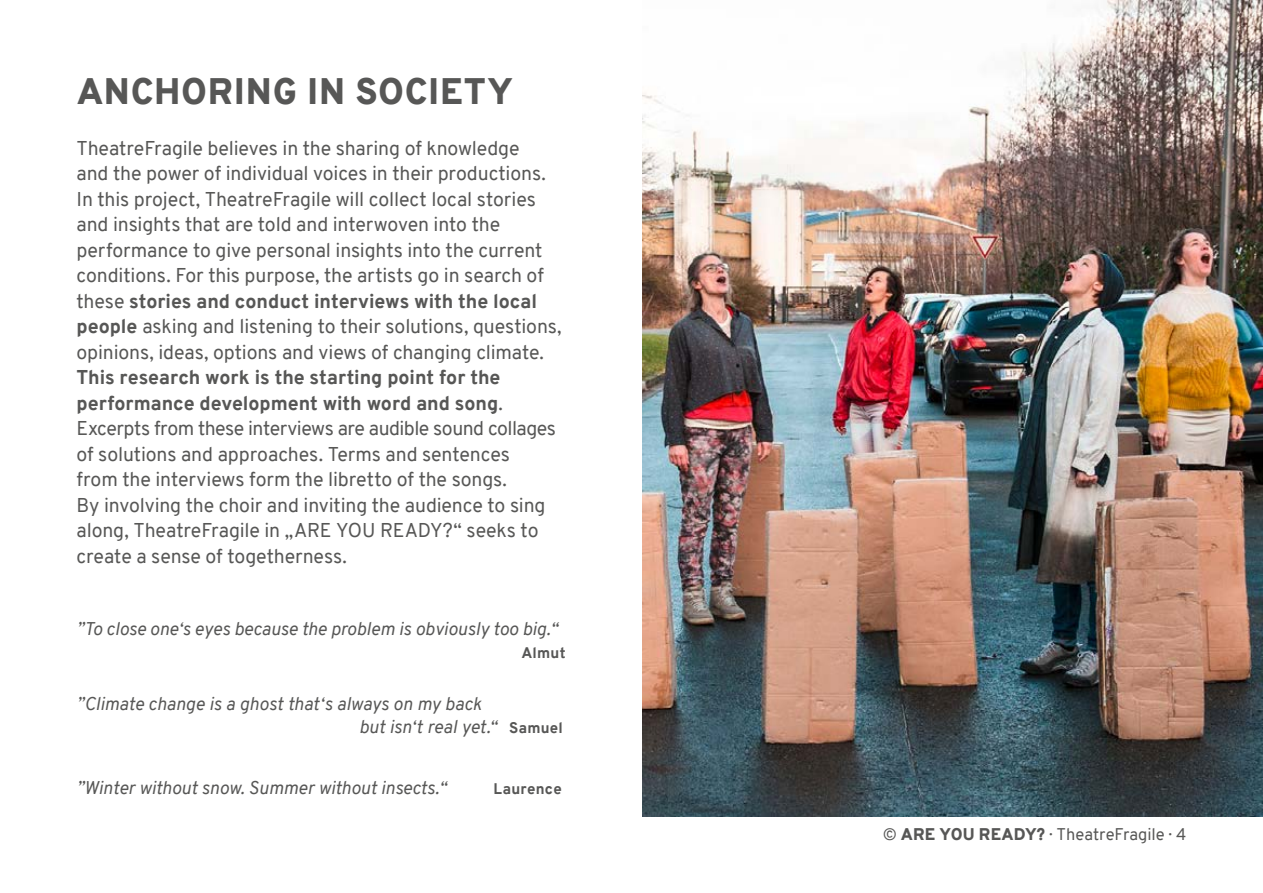
<style>
.page{position:relative;width:1263px;height:893px;background:#fff}
.page>*{position:absolute;margin:0;border:0;box-sizing:border-box;transform-origin:0 0}
.t1{font:900 36px "Overpass";letter-spacing:.02em;color:#575756}
.t2{font:19.5px/25.5px "Overpass";letter-spacing:-.005em;color:#575756}
.t3{font:italic 18px/22.5px "Overpass";color:#575756}
.t4{font:16.5px "Overpass";color:#575756}
.t5{font:800 15px "Overpass";letter-spacing:.015em;color:#575756}
.s1{font-weight:800}
.s2{font-weight:800;font-style:normal;font-size:15px}
.s3{font-weight:900}
</style>
<div class="page">
<img style="left:642px;top:0;width:621px;height:816px">
<h1 class="t1" style="left:77px;top:65px;width:438px">ANCHORING IN SOCIETY</h1>
<p class="t2" style="left:77px;top:135px;width:487px">TheatreFragile believes in the sharing of knowledge<br>and the power of individual voices in their productions.<br>In this project, TheatreFragile will collect local stories and insights that are told and interwoven into the performance to give personal insights into the current conditions. For this purpose, the artists go in search of these <span class="s1">stories and conduct interviews with the local people</span> asking and listening to their solutions, questions, opinions, ideas, options and views of changing climate.</p>
<p class="t2" style="left:77px;top:365px;width:481px"><span class="s1">This research work is the starting point for the performance development with word and song</span>.<br>Excerpts from these interviews are audible sound collages of solutions and approaches. Terms and sentences from the interviews form the libretto of the songs.<br>By involving the choir and inviting the audience to sing along, TheatreFragile in „ARE YOU READY?“ seeks to create a sense of togetherness.</p>
<p class="t3" style="left:77px;top:618px;width:483px">”To close one‘s eyes because the problem is obviously too big.“</p>
<p class="t5" style="left:521px;top:642px;width:46px">Almut</p>
<p class="t3" style="left:359px;top:693px;width:205px;text-indent:-282px">”Climate change is a ghost that‘s always on my back<br>but isn‘t real yet.“ <span class="s2">Samuel</span></p>
<p class="t3" style="left:77px;top:777px;width:372px">”Winter without snow. Summer without insects.“</p>
<p class="t5" style="left:494px;top:778px;width:70px">Laurence</p>
<p class="t4" style="left:883px;top:822px;width:305px">© <span class="s3">ARE YOU READY?</span> · TheatreFragile · 4</p>
</div>
